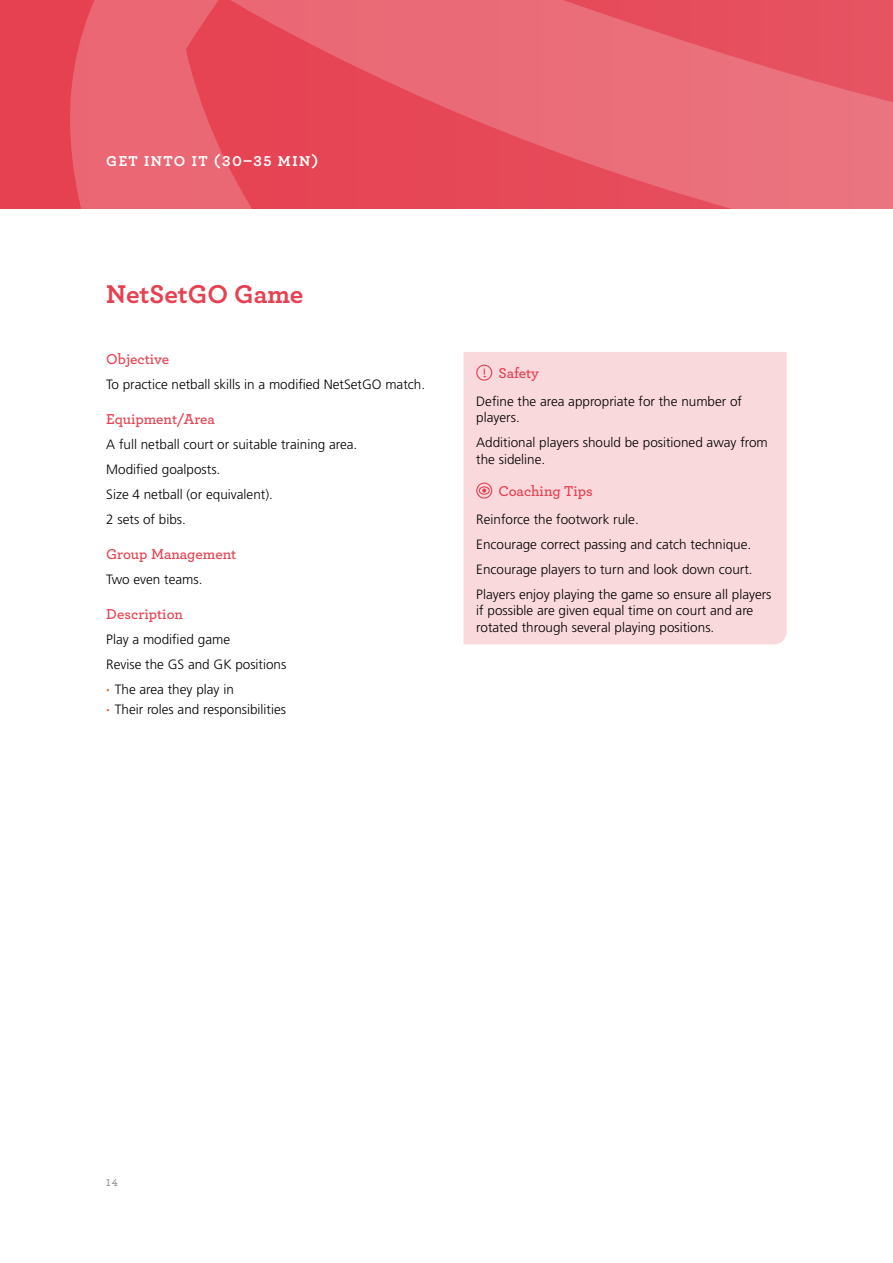
<style>
.page{position:relative;width:893px;height:1263px;background:#fff}
.page>*{position:absolute;margin:0;border:0;box-sizing:border-box;transform-origin:0 0}
.t1{font:700 27px "Archer";color:#e64151}
.t2{font:600 15px "Archer";color:#e64151}
.t3{font:700 15px "Archer";letter-spacing:.1em;color:#fff}
.t4{font:300 13.5px/25px "Frutiger LT Std";color:#000}
.t5{font:600 10.5px "Archer";color:#8f9398}
.s1{font-weight:700;color:#e94e0f}
</style>
<div class="page">
<svg style="left:0;top:0;width:893px;height:209px;background:#e85b69"></svg>
<div style="left:463px;top:352px;width:324px;height:292px;background:#fad9dc"></div>
<svg style="left:476px;top:364px;width:17px;height:17px"></svg>
<svg style="left:476px;top:482px;width:17px;height:17px"></svg>
<p class="t3" style="left:106px;top:149px;width:214px">GET INTO IT (30–35 MIN)</p>
<h1 class="t1" style="left:106px;top:273px;width:199px">NetSetGO Game</h1>
<p class="t2" style="left:106px;top:348px;width:64px">Objective</p>
<p class="t4" style="left:106px;top:372px;width:320px">To practice netball skills in a modified NetSetGO match.</p>
<p class="t2" style="left:106px;top:408px;width:110px">Equipment/Area</p>
<p class="t4" style="left:106px;top:432px;width:253px">A full netball court or suitable training area.<br>Modified goalposts.<br>Size 4 netball (or equivalent).<br>2 sets of bibs.</p>
<p class="t2" style="left:106px;top:542px;width:132px">Group Management</p>
<p class="t4" style="left:106px;top:567px;width:98px">Two even teams.</p>
<p class="t2" style="left:106px;top:602px;width:78px">Description</p>
<p class="t4" style="left:106px;top:627px;width:182px">Play a modified game<br>Revise the GS and GK positions <span class="s1">·</span> The area they play in</p>
<p class="t4" style="left:106px;top:697px;width:181px"><span class="s1">·</span> Their roles and responsibilities</p>
<p class="t2" style="left:499px;top:361px;width:42px">Safety</p>
<p class="t4" style="left:476px;top:393px;width:267px;line-height:16.5px">Define the area appropriate for the number of players.</p>
<p class="t4" style="left:476px;top:434px;width:293px;line-height:16.5px">Additional players should be positioned away from the sideline.</p>
<p class="t2" style="left:499px;top:479px;width:96px">Coaching Tips</p>
<p class="t4" style="left:476px;top:507px;width:297px">Reinforce the footwork rule.<br>Encourage correct passing and catch technique.<br>Encourage players to turn and look down court.<br>Players enjoy playing the game so ensure all players</p>
<p class="t4" style="left:476px;top:602px;width:279px;line-height:16.5px">if possible are given equal time on court and are rotated through several playing positions.</p>
<p class="t5" style="left:106px;top:1175px;width:13px">14</p>
</div>
